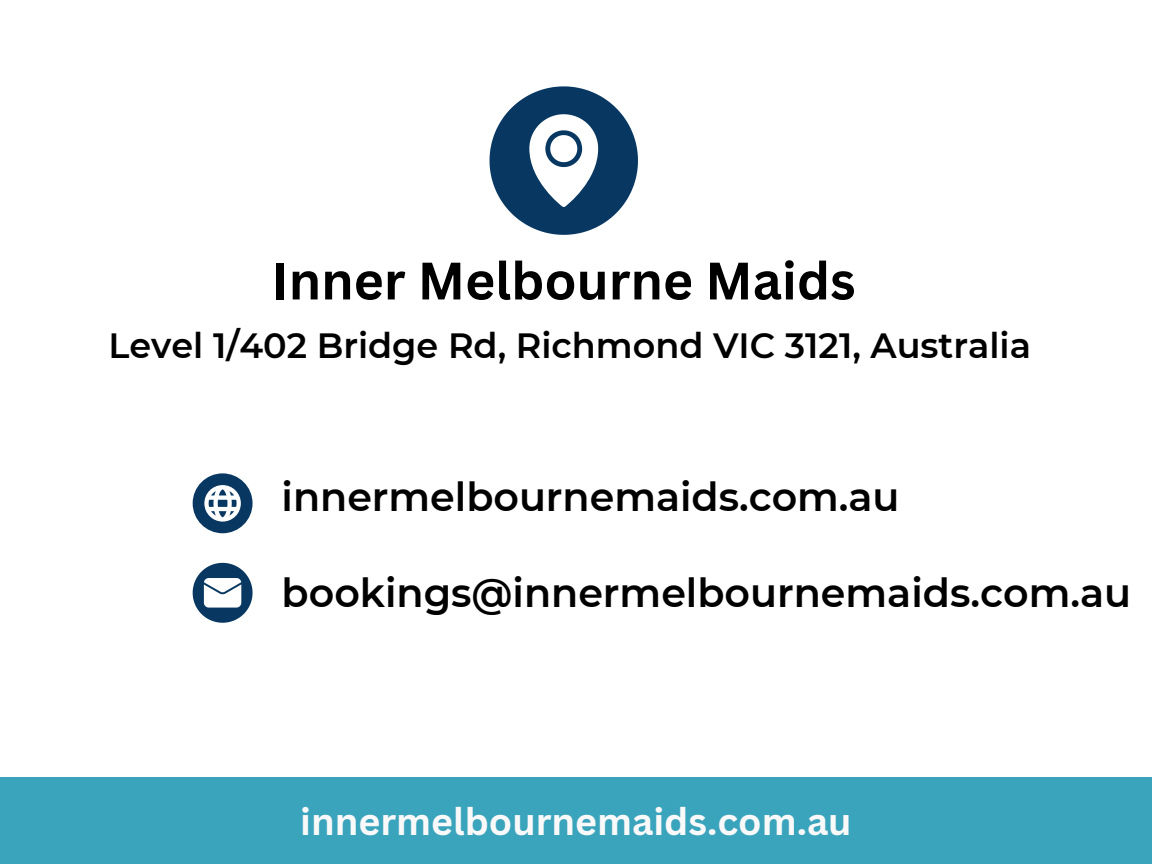
<style>
.page{position:relative;width:1152px;height:864px;background:#fff}
.page>*{position:absolute;margin:0;border:0;box-sizing:border-box;transform-origin:0 0}
.t1{font:700 51.45px "Canva Sans";color:#000}
.t2{font:600 39.6px "Montserrat";color:#000}
.t3{font:700 37.5px "Canva Sans";color:#faf9fa}
.t4{font:600 35.1px "Montserrat";color:#000}
</style>
<div class="page">
<svg style="left:490px;top:86px;width:148px;height:149px"></svg>
<svg style="left:193px;top:563px;width:59px;height:59px"></svg>
<svg style="left:193px;top:473px;width:59px;height:60px"></svg>
<div style="left:0;top:778px;width:1152px;height:86px;background:#3aa4bc"></div>
<p class="t1" style="left:272px;top:245px;width:585px">Inner Melbourne Maids</p>
<p class="t4" style="left:108px;top:324px;width:924px">Level 1/402 Bridge Rd, Richmond VIC 3121, Australia</p>
<p class="t2" style="left:282px;top:473px;width:619px">innermelbournemaids.com.au</p>
<p class="t2" style="left:282px;top:569px;width:851px">bookings@innermelbournemaids.com.au</p>
<p class="t3" style="left:300px;top:795px;width:553px">innermelbournemaids.com.au</p>
</div>
